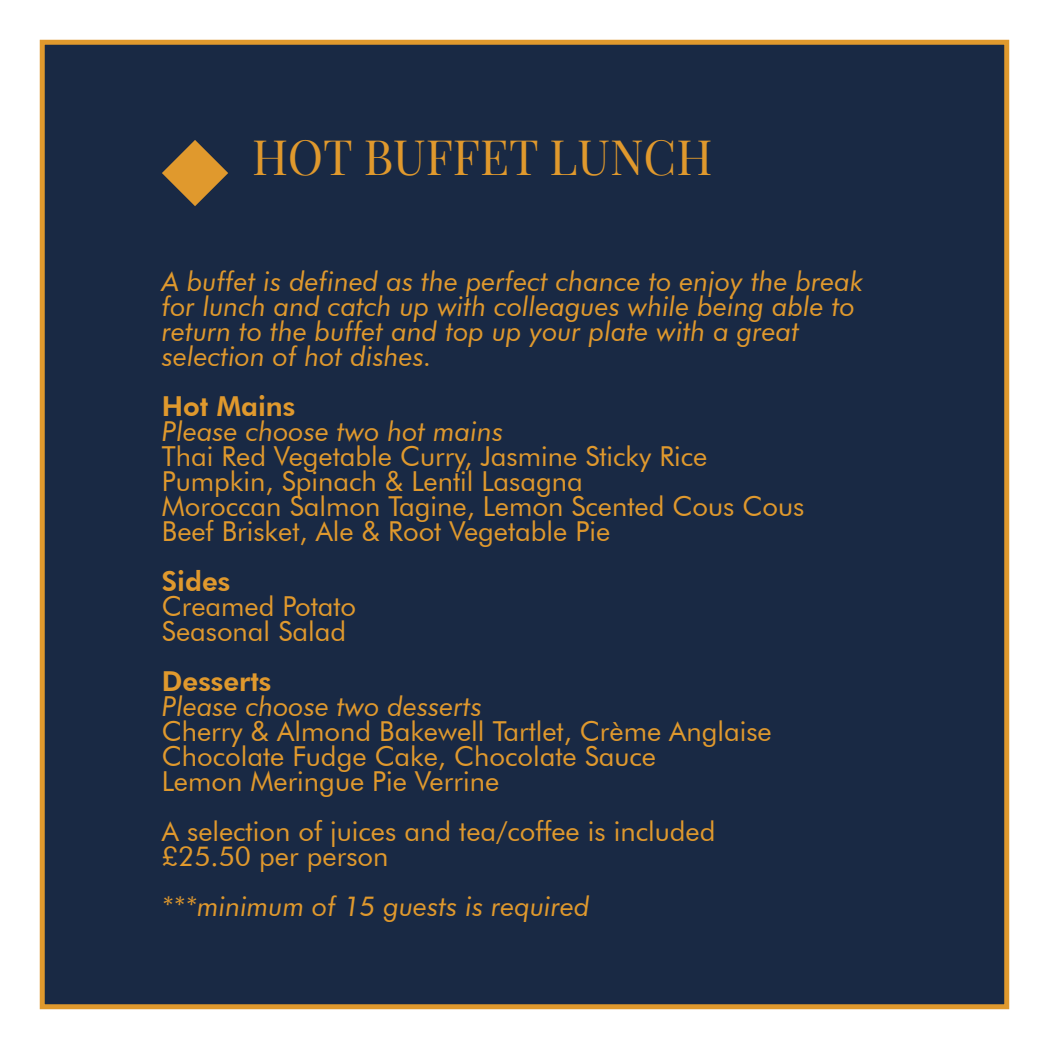
<style>
.page{position:relative;width:1049px;height:1049px;background:#fff}
.page>*{position:absolute;margin:0;border:0;box-sizing:border-box;transform-origin:0 0}
.t1{font:47.75px "Playfair Display SC";color:#e0992d}
.t2{font:27.5px/25px "Futura BT";color:#e0992d}
.t3{font:italic 27.5px/25px "Futura BT";color:#e0992d}
.t4{font:800 27.5px "Futura BT";color:#e0992d}
</style>
<div class="page">
<div style="left:40px;top:40px;width:969px;height:969px;background:#192944;border:5px solid #e0992d"></div>
<svg style="left:162px;top:140px;width:66px;height:66px"></svg>
<h1 class="t1" style="left:252px;top:120px;width:462px">HOT BUFFET LUNCH</h1>
<p class="t3" style="left:162px;top:269px;width:703px">A buffet is defined as the perfect chance to enjoy the break for lunch and catch up with colleagues while being able to return to the buffet and top up your plate with a great selection of hot dishes.</p>
<p class="t4" style="left:162px;top:390px;width:135px">Hot Mains</p>
<p class="t3" style="left:162px;top:419px;width:343px">Please choose two hot mains</p>
<p class="t2" style="left:162px;top:444px;width:644px">Thai Red Vegetable Curry, Jasmine Sticky Rice Pumpkin, Spinach &amp; Lentil Lasagna<br>Moroccan Salmon Tagine, Lemon Scented Cous Cous Beef Brisket, Ale &amp; Root Vegetable Pie</p>
<p class="t4" style="left:162px;top:565px;width:70px">Sides</p>
<p class="t2" style="left:162px;top:594px;width:196px">Creamed Potato<br>Seasonal Salad</p>
<p class="t4" style="left:162px;top:665px;width:111px">Desserts</p>
<p class="t3" style="left:162px;top:694px;width:322px">Please choose two desserts</p>
<p class="t2" style="left:162px;top:719px;width:611px">Cherry &amp; Almond Bakewell Tartlet, Crème Anglaise<br>Chocolate Fudge Cake, Chocolate Sauce<br>Lemon Meringue Pie Verrine</p>
<p class="t2" style="left:162px;top:819px;width:555px">A selection of juices and tea/coffee is included £25.50 per person</p>
<p class="t3" style="left:162px;top:894px;width:429px">***minimum of 15 guests is required</p>
</div>
